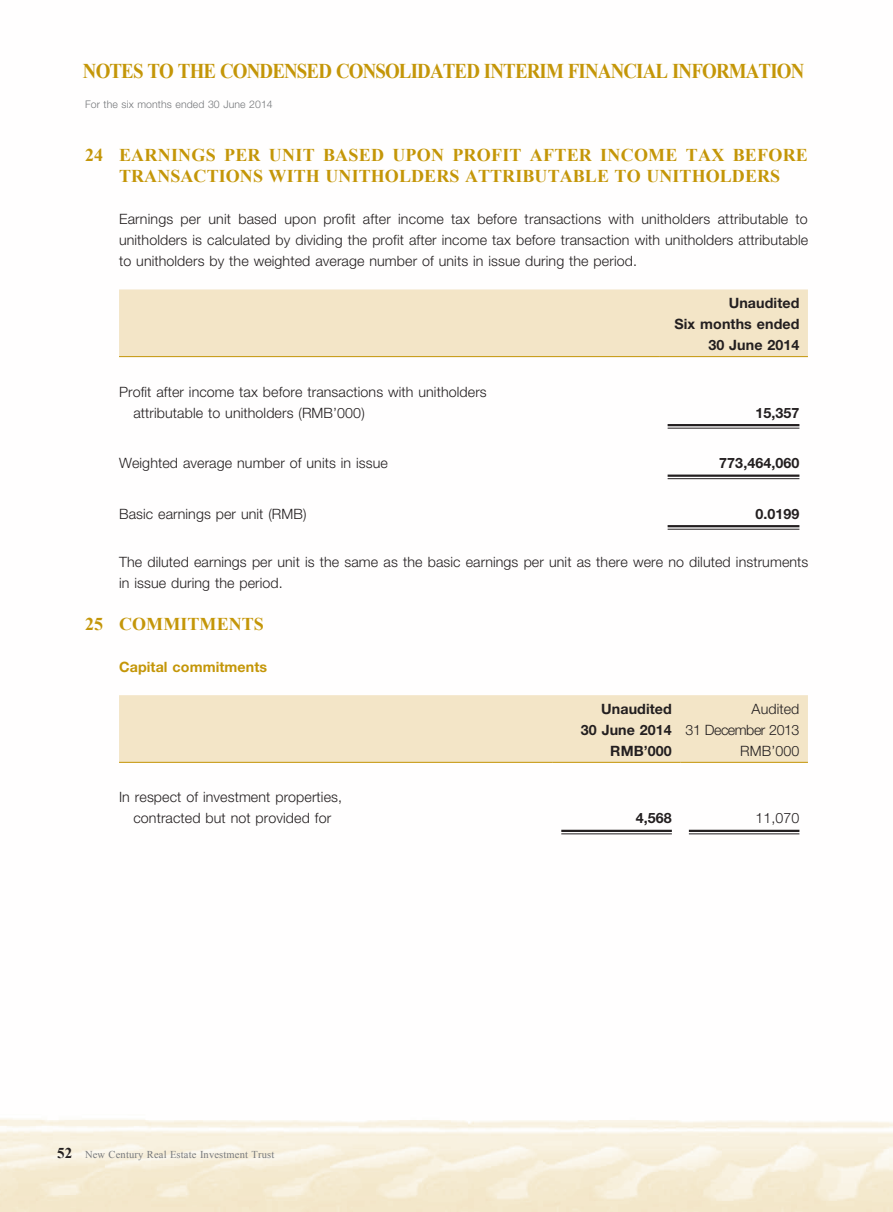
<style>
.page{position:relative;width:893px;height:1212px;background:#fff}
.page>*{position:absolute;margin:0;border:0;box-sizing:border-box;transform-origin:0 0}
.t1{font:700 21px "Times New Roman";letter-spacing:-.045em;color:#c49608;scale:.9 1}
.t2{font:700 18px/21px "Times New Roman";letter-spacing:.005em;color:#c49608;text-align:center}
.t3{font:300 14.25px/21px "Helvetica Neue LT Std";letter-spacing:.005em;color:#231f20}
.t4{font:700 14.25px/21px "Helvetica Neue LT Std";letter-spacing:.005em;color:#231f20;text-align:right}
.t5{font:300 14.25px/21px "Helvetica Neue LT Std";letter-spacing:-.035em;color:#231f20;text-align:right}
.t6{font:700 14.25px "Helvetica Neue LT Std";letter-spacing:.005em;color:#c49608}
.t7{font:10.5px "Times New Roman";letter-spacing:.015em;color:#76787b}
.t8{font:300 10.5px "Helvetica Neue LT Std";letter-spacing:.005em;color:#76787b}
.s1{font-weight:700;font-size:15px;color:#231f20}
</style>
<div class="page">
<div style="left:119px;top:289px;width:689px;height:67px;background:#f3e5c7"></div>
<hr style="left:119px;top:356px;width:540px;height:1px;background:#c49608">
<hr style="left:659px;top:356px;width:149px;height:1px;background:#c49608">
<hr style="left:668px;top:424px;width:131px;height:2px;background:#231f20">
<hr style="left:668px;top:428px;width:131px;height:1px;background:#231f20">
<hr style="left:668px;top:474px;width:131px;height:3px;background:#231f20">
<hr style="left:668px;top:478px;width:131px;height:1px;background:#231f20">
<hr style="left:668px;top:525px;width:131px;height:2px;background:#231f20">
<hr style="left:668px;top:529px;width:131px;height:1px;background:#231f20">
<div style="left:119px;top:695px;width:689px;height:67px;background:#f3e5c7"></div>
<hr style="left:119px;top:762px;width:434px;height:1px;background:#c49608">
<hr style="left:553px;top:762px;width:127px;height:1px;background:#c49608">
<hr style="left:680px;top:762px;width:128px;height:1px;background:#c49608">
<hr style="left:561px;top:830px;width:111px;height:2px;background:#231f20">
<hr style="left:561px;top:833px;width:111px;height:1px;background:#231f20">
<hr style="left:689px;top:830px;width:110px;height:2px;background:#231f20">
<hr style="left:689px;top:833px;width:110px;height:1px;background:#231f20">
<h1 class="t1" style="left:83px;top:56px;width:803px">NOTES TO THE CONDENSED CONSOLIDATED INTERIM FINANCIAL INFORMATION</h1>
<p class="t8" style="left:85px;top:97px;width:189px">For the six months ended 30 June 2014</p>
<p class="t2" style="left:85px;top:144px;width:724px">24 EARNINGS PER UNIT BASED UPON PROFIT AFTER INCOME TAX BEFORE<br>TRANSACTIONS WITH UNITHOLDERS ATTRIBUTABLE TO UNITHOLDERS</p>
<p class="t3" style="left:119px;top:208px;width:691px;text-align:justify">Earnings per unit based upon profit after income tax before transactions with unitholders attributable to unitholders is calculated by dividing the profit after income tax before transaction with unitholders attributable to unitholders by the weighted average number of units in issue during the period.</p>
<p class="t4" style="left:674px;top:292px;width:126px">Unaudited<br>Six months ended<br>30 June 2014</p>
<p class="t3" style="left:133px;top:381px;width:355px;text-indent:-14px">Profit after income tax before transactions with unitholders attributable to unitholders (RMB’000)</p>
<p class="t4" style="left:755px;top:402px;width:46px">15,357</p>
<p class="t3" style="left:119px;top:452px;width:270px">Weighted average number of units in issue</p>
<p class="t4" style="left:719px;top:452px;width:82px">773,464,060</p>
<p class="t3" style="left:119px;top:503px;width:189px">Basic earnings per unit (RMB)</p>
<p class="t4" style="left:755px;top:503px;width:46px">0.0199</p>
<p class="t3" style="left:119px;top:551px;width:691px">The diluted earnings per unit is the same as the basic earnings per unit as there were no diluted instruments in issue during the period.</p>
<p class="t2" style="left:85px;top:613px;width:180px">25 C OMMITMENTS</p>
<p class="t6" style="left:119px;top:658px;width:150px">Capital commitments</p>
<p class="t4" style="left:581px;top:698px;width:93px">Unaudited<br>30 June 2014</p>
<p class="t5" style="left:686px;top:698px;width:115px">Audited<br>31 December 2013</p>
<p class="t4" style="left:610px;top:740px;width:63px">RMB’000</p>
<p class="t3" style="left:740px;top:740px;width:61px">RMB’000</p>
<p class="t3" style="left:119px;top:786px;width:225px;text-align:center">In respect of investment properties, contracted but not provided for</p>
<p class="t4" style="left:636px;top:807px;width:38px">4,568</p>
<p class="t3" style="left:755px;top:807px;width:46px">11,070</p>
<p class="t7" style="left:57px;top:1148px;width:219px"><span class="s1">52</span> New Century Real Estate Investment Trust</p>
</div>
